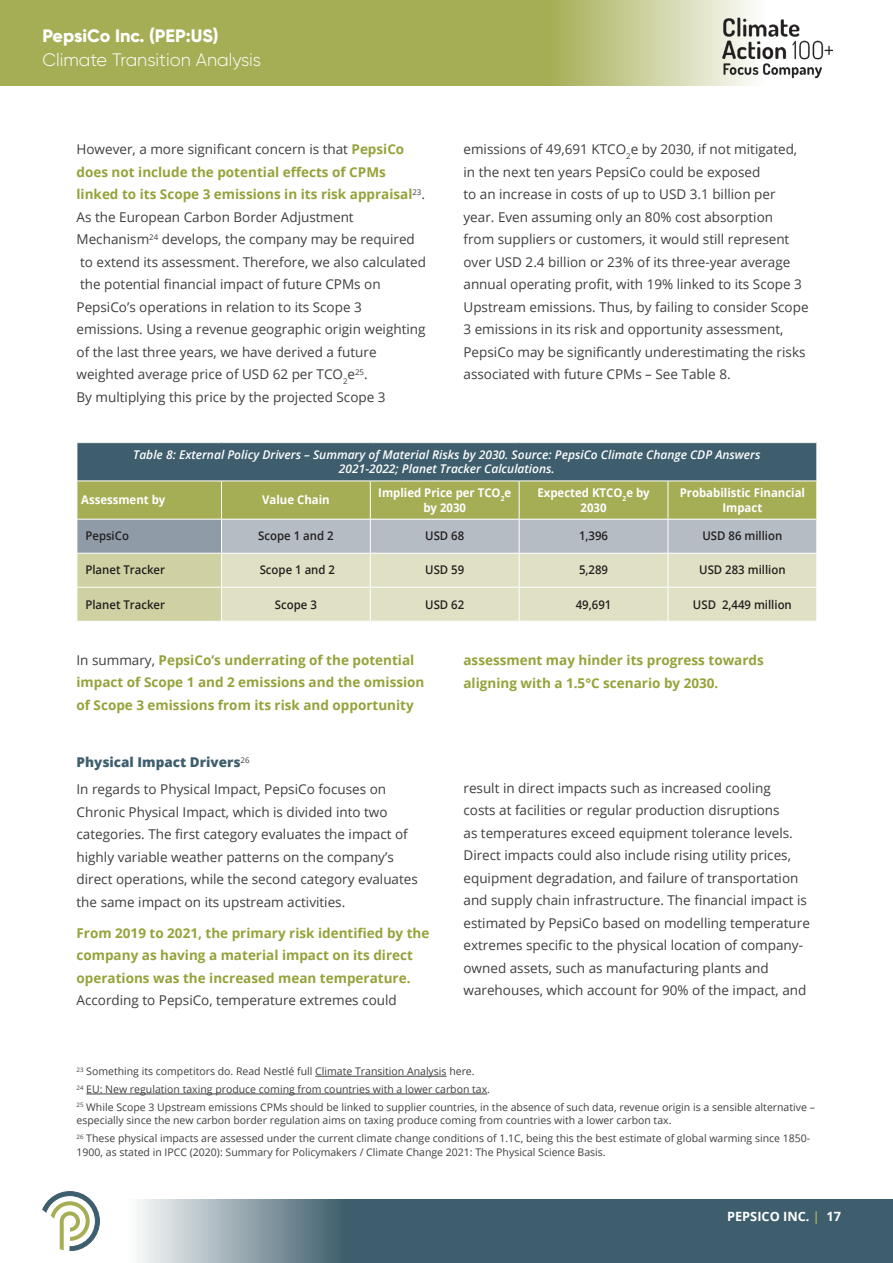
<style>
.page{position:relative;width:893px;height:1263px;background:#fff}
.page>*{position:absolute;margin:0;border:0;box-sizing:border-box;transform-origin:0 0}
.t1{font:300 18px "Gilroy";color:#fff}
.t2{font:800 18px "Gilroy";color:#fff}
.t3{font:13.5px/22.5px "Open Sans";color:#3e3e3f}
.t4{font:700 13.5px/22.5px "Open Sans";color:#97a23a}
.t5{font:800 13.5px "Open Sans";color:#3f5e6d}
.t6{font:700 12.75px "Open Sans";color:#fff}
.t7{font:italic 600 12px/14.4px "Open Sans";color:#fff;text-align:center}
.t8{font:600 12px "Open Sans";color:#231f20;scale:.95 1}
.t9{font:700 12px/15px "Open Sans";color:#fff;text-align:center;scale:.95 1}
.t10{font:10.5px/13.5px "Open Sans";color:#3e3e3f}
.s1{font-weight:700;color:#97a23a}
.s2{font-weight:400;color:#3e3e3f}
.s3{color:#a6ae55}
</style>
<div class="page">
<svg style="left:43px;top:1191px;width:57px;height:60px"></svg>
<svg style="left:0;top:0;width:754px;height:85px;background:#afb666"></svg>
<img style="left:723px;top:16px;width:109px;height:67px">
<svg style="left:138px;top:1199px;width:755px;height:64px;background:#57727f"></svg>
<hr style="left:315px;top:1076px;width:132px;height:1px;background:#3e3e3f">
<hr style="left:86px;top:1094px;width:401px;height:1px;background:#3e3e3f">
<div style="left:77px;top:443px;width:740px;height:38px;background:#3f5e6d"></div>
<svg style="left:78px;top:481px;width:738px;height:140px;background:#c3c7a2"></svg>
<hr style="left:221px;top:519px;width:1px;height:34px;background:#fff">
<hr style="left:370px;top:519px;width:1px;height:34px;background:#fff">
<hr style="left:519px;top:519px;width:1px;height:34px;background:#fff">
<hr style="left:668px;top:519px;width:1px;height:34px;background:#fff">
<hr style="left:77px;top:553px;width:144px;height:1px;background:#fff">
<hr style="left:221px;top:553px;width:149px;height:1px;background:#fff">
<hr style="left:221px;top:554px;width:1px;height:33px;background:#fff">
<hr style="left:370px;top:553px;width:149px;height:1px;background:#fff">
<hr style="left:370px;top:554px;width:1px;height:33px;background:#fff">
<hr style="left:519px;top:553px;width:149px;height:1px;background:#fff">
<hr style="left:519px;top:554px;width:1px;height:33px;background:#fff">
<hr style="left:668px;top:553px;width:149px;height:1px;background:#fff">
<hr style="left:668px;top:554px;width:1px;height:33px;background:#fff">
<hr style="left:77px;top:587px;width:144px;height:1px;background:#fff">
<hr style="left:221px;top:587px;width:149px;height:1px;background:#fff">
<hr style="left:221px;top:588px;width:1px;height:33px;background:#fff">
<hr style="left:370px;top:587px;width:149px;height:1px;background:#fff">
<hr style="left:370px;top:588px;width:1px;height:33px;background:#fff">
<hr style="left:519px;top:587px;width:149px;height:1px;background:#fff">
<hr style="left:519px;top:588px;width:1px;height:33px;background:#fff">
<hr style="left:668px;top:587px;width:149px;height:1px;background:#fff">
<hr style="left:668px;top:588px;width:1px;height:33px;background:#fff">
<hr style="left:77px;top:443px;width:1px;height:37px;background:#fff">
<hr style="left:816px;top:443px;width:1px;height:37px;background:#fff">
<hr style="left:77px;top:480px;width:144px;height:1px;background:#fff">
<hr style="left:221px;top:480px;width:149px;height:1px;background:#fff">
<hr style="left:221px;top:481px;width:1px;height:38px;background:#fff">
<hr style="left:370px;top:480px;width:149px;height:1px;background:#fff">
<hr style="left:370px;top:481px;width:1px;height:38px;background:#fff">
<hr style="left:519px;top:480px;width:149px;height:1px;background:#fff">
<hr style="left:519px;top:481px;width:1px;height:38px;background:#fff">
<hr style="left:668px;top:480px;width:149px;height:1px;background:#fff">
<hr style="left:668px;top:481px;width:1px;height:38px;background:#fff">
<hr style="left:77px;top:519px;width:144px;height:1px;background:#fff">
<hr style="left:221px;top:519px;width:149px;height:1px;background:#fff">
<hr style="left:370px;top:519px;width:149px;height:1px;background:#fff">
<hr style="left:519px;top:519px;width:149px;height:1px;background:#fff">
<hr style="left:668px;top:519px;width:149px;height:1px;background:#fff">
<p class="t2" style="left:43px;top:25px;width:178px">PepsiCo Inc. (PEP:US)</p>
<p class="t1" style="left:43px;top:49px;width:220px">Climate Transition Analysis</p>
<p class="t3" style="left:77px;top:138px;width:351px">However, a more significant concern is that <span class="s1">PepsiCo does not include the potential effects of CPMs linked to its Scope 3 emissions in its risk appraisal</span><sup>23</sup>.<br>As the European Carbon Border Adjustment Mechanism<sup>24</sup> develops, the company may be required to extend its assessment. Therefore, we also calculated the potential financial impact of future CPMs on PepsiCo’s operations in relation to its Scope 3 emissions. Using a revenue geographic origin weighting of the last three years, we have derived a future weighted average price of USD 62 per TCO<sub>2</sub>e<sup>25</sup>.</p>
<p class="t3" style="left:77px;top:385px;width:311px">By multiplying this price by the projected Scope 3</p>
<p class="t3" style="left:463px;top:138px;width:347px">emissions of 49,691 KTCO<sub>2</sub>e by 2030, if not mitigated, in the next ten years PepsiCo could be exposed<br>to an increase in costs of up to USD 3.1 billion per year. Even assuming only an 80% cost absorption<br>from suppliers or customers, it would still represent over USD 2.4 billion or 23% of its three-year average annual operating profit, with 19% linked to its Scope 3<br>Upstream emissions. Thus, by failing to consider Scope 3 emissions in its risk and opportunity assessment, PepsiCo may be significantly underestimating the risks associated with future CPMs – See Table 8.</p>
<p class="t7" style="left:133px;top:447px;width:629px">Table 8: External Policy Drivers – Summary of Material Risks by 2030. Source: PepsiCo Climate Change CDP Answers<br>2021-2022; Planet Tracker Calculations.</p>
<p class="t9" style="left:81px;top:492px;width:90px">Assessment by</p>
<p class="t9" style="left:262px;top:492px;width:73px">Value Chain</p>
<p class="t9" style="left:378px;top:485px;width:141px">Implied Price per TCO<sub>2</sub>e by 2030</p>
<p class="t9" style="left:537px;top:485px;width:120px">Expected KTCO<sub>2</sub>e by<br>2030</p>
<p class="t9" style="left:680px;top:485px;width:133px">Probabilistic Financial<br>Impact</p>
<p class="t8" style="left:85px;top:528px;width:47px">PepsiCo</p>
<p class="t8" style="left:258px;top:528px;width:81px">Scope 1 and 2</p>
<p class="t8" style="left:425px;top:528px;width:43px">USD 68</p>
<p class="t8" style="left:579px;top:528px;width:32px">1,396</p>
<p class="t8" style="left:702px;top:528px;width:86px">USD 86 million</p>
<p class="t8" style="left:85px;top:562px;width:85px">Planet Tracker</p>
<p class="t8" style="left:260px;top:562px;width:81px">Scope 1 and 2</p>
<p class="t8" style="left:425px;top:562px;width:43px">USD 59</p>
<p class="t8" style="left:579px;top:562px;width:32px">5,289</p>
<p class="t8" style="left:699px;top:562px;width:92px">USD 283 million</p>
<p class="t8" style="left:85px;top:596px;width:85px">Planet Tracker</p>
<p class="t8" style="left:275px;top:596px;width:46px">Scope 3</p>
<p class="t8" style="left:425px;top:596px;width:43px">USD 62</p>
<p class="t8" style="left:576px;top:596px;width:39px">49,691</p>
<p class="t8" style="left:693px;top:596px;width:106px">USD 2,449 million</p>
<p class="t4" style="left:77px;top:648px;width:349px"><span class="s2">In summary,</span> PepsiCo’s underrating of the potential impact of Scope 1 and 2 emissions and the omission of Scope 3 emissions from its risk and opportunity</p>
<p class="t4" style="left:463px;top:649px;width:302px">assessment may hinder its progress towards aligning with a 1.5°C scenario by 2030.</p>
<p class="t5" style="left:77px;top:752px;width:175px">Physical Impact Drivers<sup>26</sup></p>
<p class="t3" style="left:77px;top:777px;width:343px">In regards to Physical Impact, PepsiCo focuses on Chronic Physical Impact, which is divided into two categories. The first category evaluates the impact of highly variable weather patterns on the company’s direct operations, while the second category evaluates the same impact on its upstream activities.</p>
<p class="t4" style="left:77px;top:921px;width:354px">From 2019 to 2021, the primary risk identified by the company as having a material impact on its direct operations was the increased mean temperature.<br><span class="s2">According to PepsiCo, temperature extremes could</span></p>
<p class="t3" style="left:463px;top:776px;width:348px">result in direct impacts such as increased cooling<br>costs at facilities or regular production disruptions<br>as temperatures exceed equipment tolerance levels.<br>Direct impacts could also include rising utility prices, equipment degradation, and failure of transportation and supply chain infrastructure. The financial impact is estimated by PepsiCo based on modelling temperature extremes specific to the physical location of company&shy;owned assets, such as manufacturing plants and warehouses, which account for 90% of the impact, and</p>
<p class="t10" style="left:77px;top:1064px;width:400px"><sup>23</sup> Something its competitors do. Read Nestlé full Climate Transition Analysis here.</p>
<p class="t10" style="left:77px;top:1082px;width:415px"><sup>24</sup> EU: New regulation taxing produce coming from countries with a lower carbon tax.</p>
<p class="t10" style="left:77px;top:1100px;width:740px"><sup>25</sup> While Scope 3 Upstream emissions CPMs should be linked to supplier countries, in the absence of such data, revenue origin is a sensible alternative – especially since the new carbon border regulation aims on taxing produce coming from countries with a lower carbon tax.</p>
<p class="t10" style="left:77px;top:1131px;width:735px"><sup>26</sup> These physical impacts are assessed under the current climate change conditions of 1.1C, being this the best estimate of global warming since 1850-<br>1900, as stated in IPCC (2020): Summary for Policymakers / Climate Change 2021: The Physical Science Basis.</p>
<p class="t6" style="left:727px;top:1207px;width:115px">PEPSICO INC. <span class="s3">|</span> 17</p>
</div>
